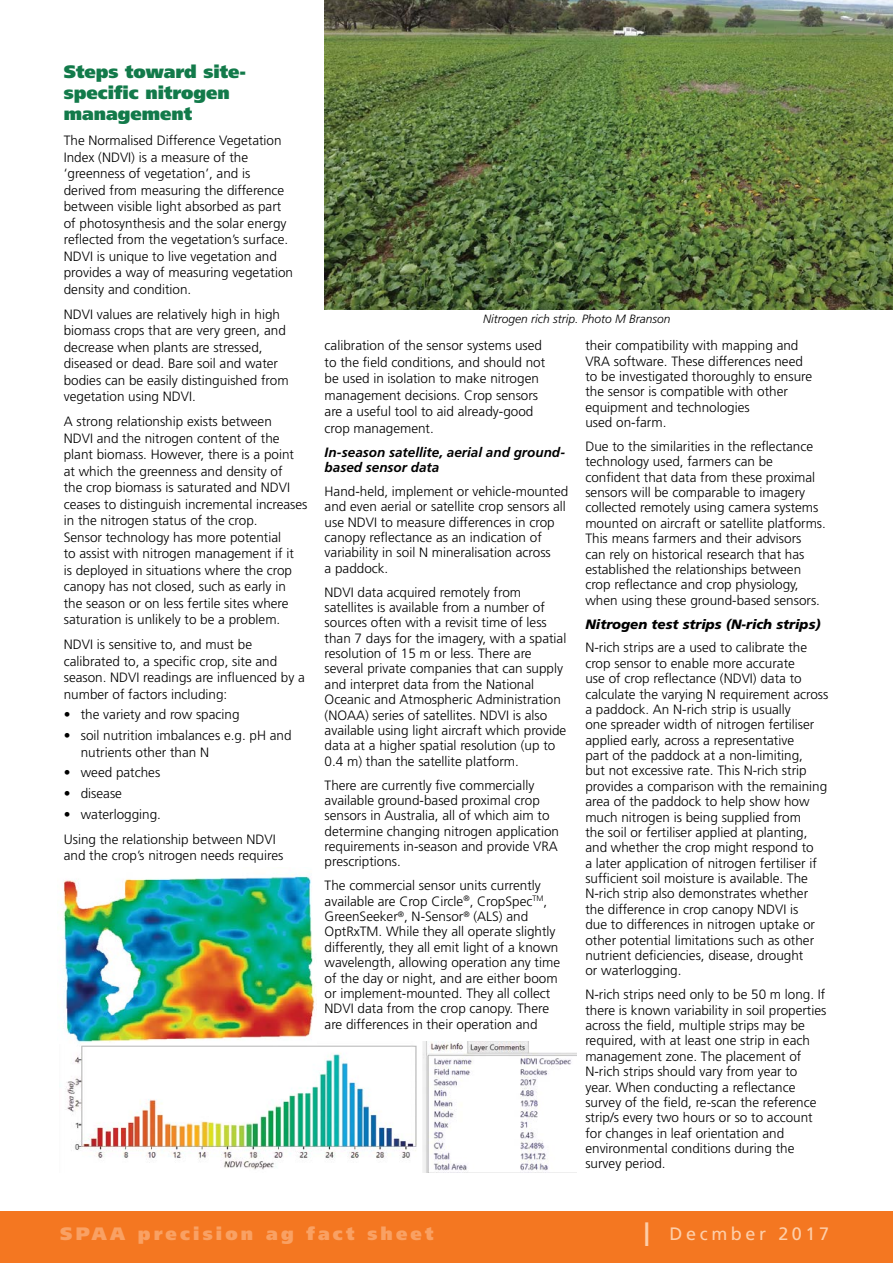
<style>
.page{position:relative;width:893px;height:1263px;background:#fff}
.page>*{position:absolute;margin:0;border:0;box-sizing:border-box;transform-origin:0 0}
.t1{font:900 18px/21px "Frutiger";color:#127a4a}
.t2{font:900 18px "Frutiger";letter-spacing:.175em;color:#f9a164}
.t3{font:18px "Frutiger";letter-spacing:.2em;color:#fdcea9}
.t4{font:300 13.5px/15.3px "Frutiger";color:#000}
.t5{font:italic 700 13.5px/15.3px "Frutiger";color:#000}
.t6{font:italic 900 13.5px "Frutiger";color:#000}
.t7{font:italic 300 12px "Frutiger";color:#000}
.s1{font-size:31.5px}
</style>
<div class="page">
<div style="left:0;top:1212px;width:893px;height:51px;background:#f47721"></div>
<img style="left:66px;top:1042px;width:510px;height:131px">
<img style="left:63px;top:876px;width:253px;height:167px">
<img style="left:325px;top:0;width:568px;height:310px">
<p class="t1" style="left:64px;top:61px;width:184px">Steps toward site&shy;specific nitrogen management</p>
<p class="t4" style="left:64px;top:132px;width:231px;line-height:16.5px">The Normalised Difference Vegetation Index (NDVI) is a measure of the ‘greenness of vegetation’, and is derived from measuring the difference between visible light absorbed as part of photosynthesis and the solar energy reflected from the vegetation’s surface.<br>NDVI is unique to live vegetation and provides a way of measuring vegetation density and condition.</p>
<p class="t4" style="left:64px;top:306px;width:226px;line-height:16.5px">NDVI values are relatively high in high biomass crops that are very green, and decrease when plants are stressed, diseased or dead. Bare soil and water bodies can be easily distinguished from vegetation using NDVI.</p>
<p class="t4" style="left:64px;top:413px;width:245px;line-height:16.5px">A strong relationship exists between<br>NDVI and the nitrogen content of the plant biomass. However, there is a point at which the greenness and density of<br>the crop biomass is saturated and NDVI ceases to distinguish incremental increases in the nitrogen status of the crop.<br>Sensor technology has more potential<br>to assist with nitrogen management if it<br>is deployed in situations where the crop canopy has not closed, such as early in the season or on less fertile sites where saturation is unlikely to be a problem.</p>
<p class="t4" style="left:64px;top:636px;width:243px;line-height:16.5px">NDVI is sensitive to, and must be calibrated to, a specific crop, site and season. NDVI readings are influenced by a number of factors including:</p>
<p class="t4" style="left:64px;top:707px;width:177px">• the variety and row spacing</p>
<p class="t4" style="left:81px;top:727px;width:212px;line-height:16.5px;text-indent:-17px">• soil nutrition imbalances e.g. pH and nutrients other than N</p>
<p class="t4" style="left:64px;top:765px;width:98px">• weed patches</p>
<p class="t4" style="left:64px;top:786px;width:60px">• disease</p>
<p class="t4" style="left:64px;top:807px;width:99px">• waterlogging.</p>
<p class="t4" style="left:64px;top:831px;width:221px;line-height:16.5px">Using the relationship between NDVI and the crop’s nitrogen needs requires</p>
<p class="t7" style="left:483px;top:312px;width:189px">Nitrogen rich strip. Photo M Branson</p>
<p class="t4" style="left:325px;top:337px;width:222px;line-height:16.5px">calibration of the sensor systems used to the field conditions, and should not be used in isolation to make nitrogen management decisions. Crop sensors are a useful tool to aid already-good crop management.</p>
<p class="t5" style="left:325px;top:444px;width:242px">In-season satellite, aerial and ground&shy;based sensor data</p>
<p class="t4" style="left:325px;top:484px;width:245px">Hand-held, implement or vehicle-mounted and even aerial or satellite crop sensors all use NDVI to measure differences in crop canopy reflectance as an indication of variability in soil N mineralisation across<br>a paddock.</p>
<p class="t4" style="left:325px;top:584px;width:243px">NDVI data acquired remotely from satellites is available from a number of sources often with a revisit time of less than 7 days for the imagery, with a spatial resolution of 15 m or less. There are several private companies that can supply and interpret data from the National Oceanic and Atmospheric Administration (NOAA) series of satellites. NDVI is also available using light aircraft which provide data at a higher spatial resolution (up to 0.4 m) than the satellite platform.</p>
<p class="t4" style="left:325px;top:777px;width:236px">There are currently five commercially available ground-based proximal crop sensors in Australia, all of which aim to determine changing nitrogen application requirements in-season and provide VRA prescriptions.</p>
<p class="t4" style="left:325px;top:878px;width:237px">The commercial sensor units currently available are Crop Circle<sup>®</sup>, CropSpec<sup>TM</sup>, GreenSeeker<sup>®</sup>, N-Sensor<sup>®</sup> (ALS) and OptRxTM. While they all operate slightly differently, they all emit light of a known wavelength, allowing operation any time of the day or night, and are either boom or implement-mounted. They all collect NDVI data from the crop canopy. There are differences in their operation and</p>
<p class="t4" style="left:585px;top:338px;width:228px">their compatibility with mapping and<br>VRA software. These differences need to be investigated thoroughly to ensure the sensor is compatible with other equipment and technologies<br>used on-farm.</p>
<p class="t4" style="left:585px;top:439px;width:242px">Due to the similarities in the reflectance technology used, farmers can be confident that data from these proximal sensors will be comparable to imagery collected remotely using camera systems mounted on aircraft or satellite platforms.<br>This means farmers and their advisors<br>can rely on historical research that has established the relationships between crop reflectance and crop physiology, when using these ground-based sensors.</p>
<p class="t6" style="left:585px;top:616px;width:237px">Nitrogen test strips (N-rich strips)</p>
<p class="t4" style="left:585px;top:640px;width:245px">N-rich strips are a used to calibrate the crop sensor to enable more accurate<br>use of crop reflectance (NDVI) data to calculate the varying N requirement across a paddock. An N-rich strip is usually<br>one spreader width of nitrogen fertiliser applied early, across a representative<br>part of the paddock at a non-limiting,<br>but not excessive rate. This N-rich strip provides a comparison with the remaining area of the paddock to help show how much nitrogen is being supplied from<br>the soil or fertiliser applied at planting, and whether the crop might respond to<br>a later application of nitrogen fertiliser if sufficient soil moisture is available. The N-rich strip also demonstrates whether the difference in crop canopy NDVI is<br>due to differences in nitrogen uptake or other potential limitations such as other nutrient deficiencies, disease, drought<br>or waterlogging.</p>
<p class="t4" style="left:585px;top:987px;width:243px">N-rich strips need only to be 50 m long. If there is known variability in soil properties across the field, multiple strips may be required, with at least one strip in each management zone. The placement of N-rich strips should vary from year to year. When conducting a reflectance survey of the field, re-scan the reference strip/s every two hours or so to account for changes in leaf orientation and environmental conditions during the survey period.</p>
<p class="t2" style="left:60px;top:1222px;width:375px">SPAA precision ag fact sheet</p>
<p class="t3" style="left:642px;top:1223px;width:188px"><span class="s1">l</span> Decmber 2017</p>
</div>
